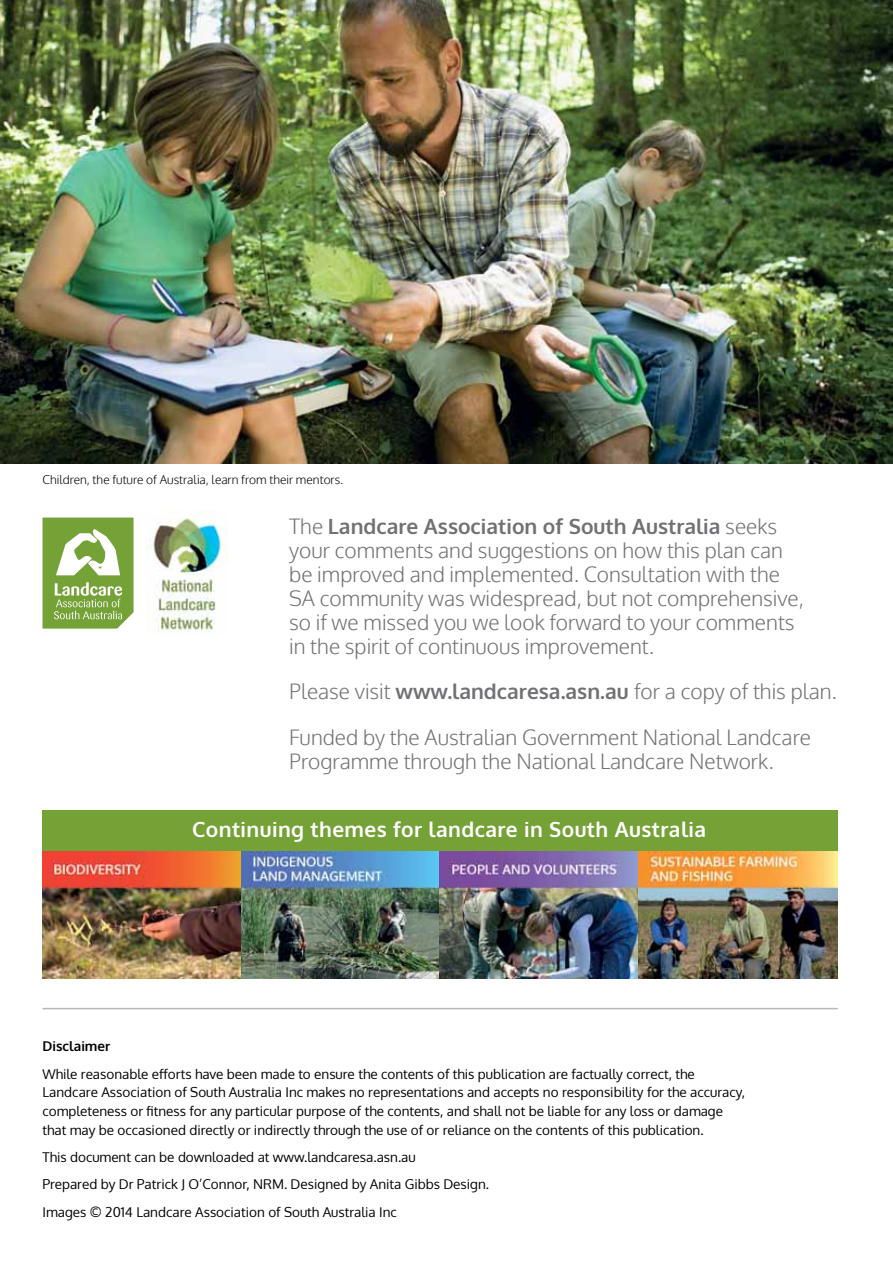
<style>
.page{position:relative;width:893px;height:1263px;background:#fff}
.page>*{position:absolute;margin:0;border:0;box-sizing:border-box;transform-origin:0 0}
.t1{font:300 21px/24px "Oxygen";color:#717073}
.t2{font:700 20.85px "Oxygen";letter-spacing:.02em;color:#fff}
.t3{font:13.5px/18.8px "Oxygen";color:#000}
.t4{font:700 13.5px "Oxygen";color:#000}
.t5{font:300 12px "Oxygen";color:#000}
.s1{font-weight:700}
</style>
<div class="page">
<hr style="left:43px;top:1008px;width:795px;height:1px;background:#b4b8bd">
<img style="left:0;top:0;width:893px;height:463px">
<img style="left:147px;top:510px;width:81px;height:122px">
<svg style="left:43px;top:517px;width:91px;height:112px"></svg>
<div style="left:43px;top:810px;width:795px;height:91px;background:#75a237"></div>
<img style="left:43px;top:851px;width:795px;height:127px">
<p class="t5" style="left:43px;top:472px;width:302px">Children, the future of Australia, learn from their mentors.</p>
<p class="t1" style="left:289px;top:515px;width:516px">The <span class="s1">Landcare Association of South Australia</span> seeks your comments and suggestions on how this plan can be improved and implemented. Consultation with the SA community was widespread, but not comprehensive, so if we missed you we look forward to your comments in the spirit of continuous improvement.</p>
<h1 class="t1" style="left:289px;top:670px;width:549px;line-height:45.3px">Please visit <span class="s1">www.landcaresa.asn.au</span> for a copy of this plan.<br>Funded by the Australian Government National Landcare</h1>
<h1 class="t1" style="left:289px;top:750px;width:486px">Programme through the National Landcare Network.</h1>
<h2 class="t2" style="left:192px;top:816px;width:515px">Continuing themes for landcare in South Australia</h2>
<p class="t4" style="left:43px;top:1038px;width:69px">Disclaimer</p>
<p class="t3" style="left:43px;top:1064px;width:704px">While reasonable efforts have been made to ensure the contents of this publication are factually correct, the Landcare Association of South Australia Inc makes no representations and accepts no responsibility for the accuracy, completeness or fitness for any particular purpose of the contents, and shall not be liable for any loss or damage that may be occasioned directly or indirectly through the use of or reliance on the contents of this publication.</p>
<p class="t3" style="left:43px;top:1143px;width:448px;line-height:27.3px">This document can be downloaded at www.landcaresa.asn.au<br>Prepared by Dr Patrick J O’Connor, NRM. Designed by Anita Gibbs Design.<br>Images © 2014 Landcare Association of South Australia Inc</p>
</div>
